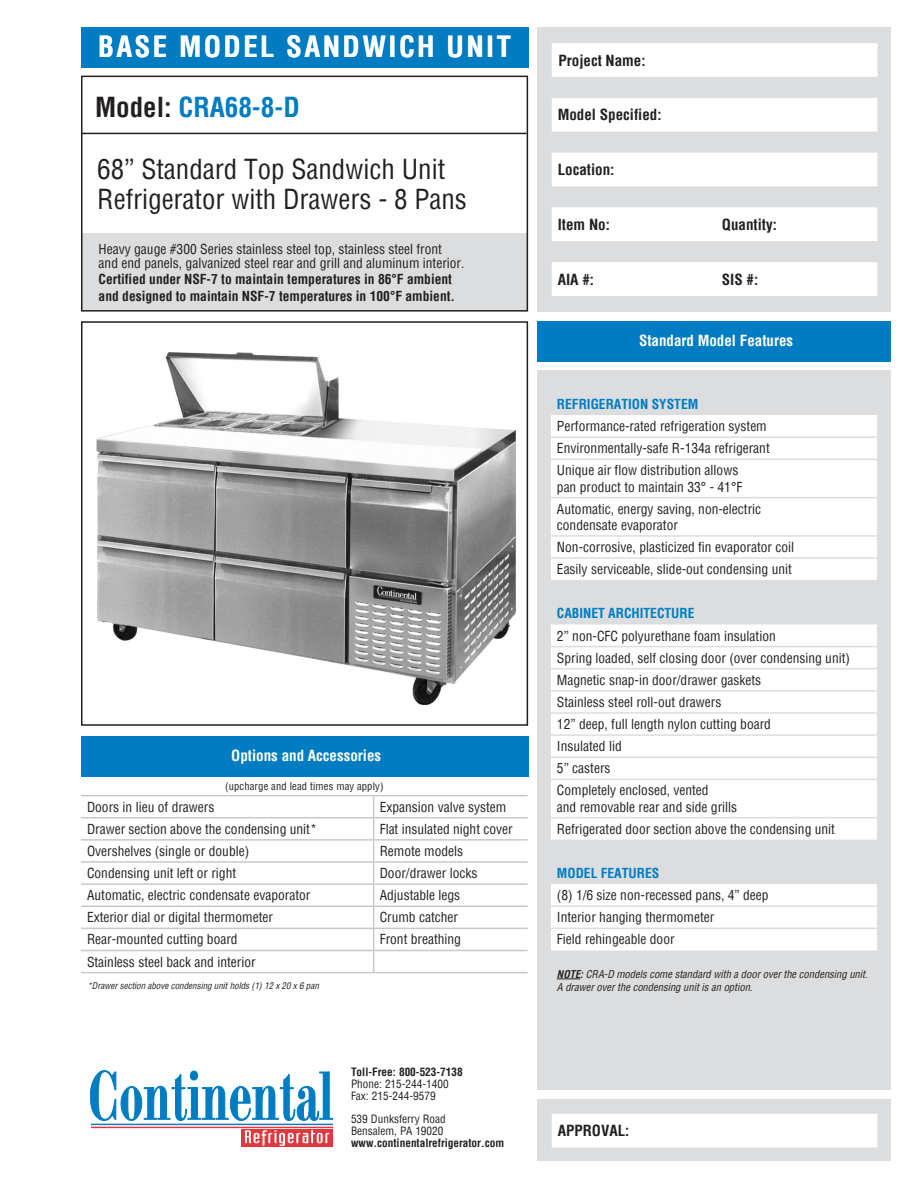
<style>
.page{position:relative;width:918px;height:1188px;background:#fff}
.page>*{position:absolute;margin:0;border:0;box-sizing:border-box;transform-origin:0 0}
.t1{font:700 condensed 28.5px "Helvetica";letter-spacing:.085em;color:#fff}
.t2{font:condensed 27px "Helvetica";color:#231f20}
.t3{font:700 condensed 27px "Helvetica";color:#007cc2}
.t4{font:700 condensed 15px "Helvetica";color:#231f20}
.t5{font:700 condensed 15px "Helvetica";color:#fff}
.t6{font:condensed 13.5px "Helvetica";color:#231f20}
.t7{font:700 condensed 13.5px "Helvetica";color:#231f20}
.t8{font:700 condensed 13.5px "Helvetica";color:#007cc2}
.t9{font:condensed 11.25px "Helvetica";color:#231f20}
.t10{font:700 condensed 11.25px "Helvetica";color:#231f20}
.t11{font:italic condensed 10.5px "Helvetica";color:#231f20}
.t12{font:condensed 10.5px "Helvetica";letter-spacing:.015em;color:#231f20}
.t13{font:italic condensed 9px "Helvetica";color:#231f20}
.s1{color:#231f20}
.s2{font-weight:700}
</style>
<div class="page">
<div style="left:538px;top:1099px;width:353px;height:62px;background:#dcdddf"></div>
<div style="left:81px;top:233px;width:446px;height:77px;background:#dcdddf"></div>
<div style="left:81px;top:321px;width:447px;height:405px;border:2px solid #231f20"></div>
<div style="left:538px;top:321px;width:353px;height:40px;background:#007cc2"></div>
<div style="left:538px;top:370px;width:353px;height:720px;background:#dcdddf"></div>
<div style="left:538px;top:27px;width:353px;height:285px;background:#dcdddf"></div>
<svg style="left:90px;top:1070px;width:243px;height:51px"></svg>
<hr style="left:91px;top:1124px;width:242px;height:1px;background:#007cc2">
<hr style="left:91px;top:1127px;width:242px;height:1px;background:#e1373d">
<div style="left:241px;top:1129px;width:92px;height:17px;background:#e1373d"></div>
<svg style="left:245px;top:1130px;width:84px;height:16px"></svg>
<svg style="left:552px;top:43px;width:326px;height:253px;fill:#fff"></svg>
<div style="left:81px;top:76px;width:447px;height:236px;border:2px solid #231f20"></div>
<div style="left:81px;top:27px;width:447px;height:40px;background:#007cc2"></div>
<div style="left:552px;top:1114px;width:326px;height:34px;background:#fff"></div>
<div style="left:81px;top:736px;width:447px;height:40px;background:#007cc2"></div>
<hr style="left:81px;top:133px;width:445px;height:1px;background:#231f20">
<img style="left:96px;top:352px;width:420px;height:353px">
<div style="left:551px;top:415px;width:326px;height:535px;background:#fff"></div>
<svg style="left:551px;top:537px;width:326px;height:368px;fill:#fff"></svg>
<svg style="left:551px;top:580px;width:326px;height:282px;fill:#fff"></svg>
<hr style="left:551px;top:459px;width:326px;height:1px;background:#dcdddf">
<hr style="left:551px;top:497px;width:326px;height:1px;background:#dcdddf">
<hr style="left:551px;top:535px;width:326px;height:2px;background:#dcdddf">
<hr style="left:551px;top:557px;width:326px;height:2px;background:#dcdddf">
<hr style="left:551px;top:646px;width:326px;height:1px;background:#dcdddf">
<hr style="left:551px;top:668px;width:326px;height:1px;background:#dcdddf">
<hr style="left:551px;top:690px;width:326px;height:2px;background:#dcdddf">
<hr style="left:551px;top:712px;width:326px;height:2px;background:#dcdddf">
<hr style="left:551px;top:734px;width:326px;height:2px;background:#dcdddf">
<hr style="left:551px;top:756px;width:326px;height:2px;background:#dcdddf">
<hr style="left:551px;top:779px;width:326px;height:1px;background:#dcdddf">
<hr style="left:551px;top:905px;width:326px;height:2px;background:#dcdddf">
<hr style="left:551px;top:436px;width:326px;height:2px;background:#dcdddf">
<hr style="left:551px;top:928px;width:326px;height:1px;background:#dcdddf">
<hr style="left:551px;top:817px;width:326px;height:1px;background:#dcdddf">
<svg style="left:557px;top:979px;width:23px;height:1px"></svg>
<hr style="left:81px;top:795px;width:293px;height:1px;background:#c7c8ca">
<hr style="left:374px;top:905px;width:154px;height:2px;background:#c7c8ca">
<hr style="left:374px;top:928px;width:154px;height:1px;background:#c7c8ca">
<hr style="left:81px;top:950px;width:293px;height:1px;background:#c7c8ca">
<hr style="left:374px;top:950px;width:154px;height:1px;background:#c7c8ca">
<hr style="left:81px;top:972px;width:293px;height:1px;background:#c7c8ca">
<hr style="left:374px;top:972px;width:154px;height:1px;background:#c7c8ca">
<hr style="left:374px;top:795px;width:154px;height:1px;background:#c7c8ca">
<hr style="left:81px;top:817px;width:293px;height:1px;background:#c7c8ca">
<hr style="left:374px;top:817px;width:154px;height:1px;background:#c7c8ca">
<hr style="left:81px;top:839px;width:293px;height:2px;background:#c7c8ca">
<hr style="left:374px;top:839px;width:154px;height:2px;background:#c7c8ca">
<hr style="left:81px;top:861px;width:293px;height:2px;background:#c7c8ca">
<hr style="left:374px;top:861px;width:154px;height:2px;background:#c7c8ca">
<hr style="left:81px;top:883px;width:293px;height:2px;background:#c7c8ca">
<hr style="left:374px;top:883px;width:154px;height:2px;background:#c7c8ca">
<svg style="left:373px;top:796px;width:1px;height:176px"></svg>
<hr style="left:81px;top:905px;width:293px;height:2px;background:#c7c8ca">
<hr style="left:81px;top:928px;width:293px;height:1px;background:#c7c8ca">
<p class="t1" style="left:98px;top:28px;width:414px">BASE MODEL SANDWICH UNIT</p>
<p class="t3" style="left:95px;top:89px;width:206px"><span class="s1">Model:</span> CRA68-8-D</p>
<p class="t2" style="left:97px;top:152px;width:349px">68” Standard Top Sandwich Unit</p>
<p class="t2" style="left:97px;top:182px;width:371px">Refrigerator with Drawers - 8 Pans</p>
<p class="t6" style="left:99px;top:240px;width:345px">Heavy gauge #300 Series stainless steel top, stainless steel front</p>
<p class="t6" style="left:99px;top:254px;width:367px">and end panels, galvanized steel rear and grill and aluminum interior.</p>
<p class="t7" style="left:99px;top:271px;width:355px">Certified under NSF-7 to maintain temperatures in 86°F ambient</p>
<p class="t7" style="left:99px;top:287px;width:358px">and designed to maintain NSF-7 temperatures in 100°F ambient.</p>
<p class="t4" style="left:559px;top:50px;width:89px">Project Name:</p>
<p class="t4" style="left:558px;top:105px;width:105px">Model Specified:</p>
<p class="t4" style="left:558px;top:160px;width:58px">Location:</p>
<p class="t4" style="left:558px;top:215px;width:54px">Item No:</p>
<p class="t4" style="left:722px;top:215px;width:57px">Quantity:</p>
<p class="t4" style="left:558px;top:269px;width:38px">AIA #:</p>
<p class="t4" style="left:722px;top:269px;width:38px">SIS #:</p>
<p class="t5" style="left:639px;top:331px;width:156px">Standard Model Features</p>
<p class="t8" style="left:557px;top:395px;width:143px">REFRIGERATION SYSTEM</p>
<p class="t6" style="left:557px;top:417px;width:211px">Performance-rated refrigeration system</p>
<p class="t6" style="left:557px;top:440px;width:214px">Environmentally-safe R-134a refrigerant</p>
<p class="t6" style="left:557px;top:462px;width:183px">Unique air flow distribution allows</p>
<p class="t6" style="left:557px;top:478px;width:187px">pan product to maintain 33° - 41°F</p>
<p class="t6" style="left:557px;top:500px;width:206px">Automatic, energy saving, non-electric</p>
<p class="t6" style="left:557px;top:516px;width:123px">condensate evaporator</p>
<p class="t6" style="left:557px;top:538px;width:239px">Non-corrosive, plasticized fin evaporator coil</p>
<p class="t6" style="left:557px;top:561px;width:237px">Easily serviceable, slide-out condensing unit</p>
<p class="t8" style="left:557px;top:605px;width:139px">CABINET ARCHITECTURE</p>
<p class="t6" style="left:557px;top:627px;width:220px">2” non-CFC polyurethane foam insulation</p>
<p class="t6" style="left:557px;top:649px;width:295px">Spring loaded, self closing door (over condensing unit)</p>
<p class="t6" style="left:557px;top:671px;width:206px">Magnetic snap-in door/drawer gaskets</p>
<p class="t6" style="left:557px;top:693px;width:166px">Stainless steel roll-out drawers</p>
<p class="t6" style="left:557px;top:715px;width:216px">12” deep, full length nylon cutting board</p>
<p class="t6" style="left:557px;top:738px;width:66px">Insulated lid</p>
<p class="t6" style="left:557px;top:760px;width:55px">5” casters</p>
<p class="t6" style="left:557px;top:782px;width:153px">Completely enclosed, vented</p>
<p class="t6" style="left:557px;top:798px;width:182px">and removable rear and side grills</p>
<p class="t6" style="left:557px;top:820px;width:280px">Refrigerated door section above the condensing unit</p>
<p class="t8" style="left:557px;top:864px;width:104px">MODEL FEATURES</p>
<p class="t6" style="left:557px;top:887px;width:213px">(8) 1/6 size non-recessed pans, 4” deep</p>
<p class="t6" style="left:557px;top:909px;width:159px">Interior hanging thermometer</p>
<p class="t6" style="left:557px;top:931px;width:119px">Field rehingeable door</p>
<p class="t11" style="left:557px;top:967px;width:312px"><span class="s2">NOTE:</span> CRA-D models come standard with a door over the condensing unit.</p>
<p class="t5" style="left:231px;top:746px;width:151px">Options and Accessories</p>
<p class="t12" style="left:225px;top:779px;width:160px">(upcharge and lead times may apply)</p>
<p class="t6" style="left:87px;top:798px;width:129px">Doors in lieu of drawers</p>
<p class="t6" style="left:380px;top:798px;width:128px">Expansion valve system</p>
<p class="t6" style="left:87px;top:820px;width:231px">Drawer section above the condensing unit*</p>
<p class="t6" style="left:380px;top:820px;width:135px">Flat insulated night cover</p>
<p class="t6" style="left:87px;top:842px;width:164px">Overshelves (single or double)</p>
<p class="t6" style="left:380px;top:842px;width:85px">Remote models</p>
<p class="t6" style="left:87px;top:864px;width:151px">Condensing unit left or right</p>
<p class="t6" style="left:380px;top:864px;width:99px">Door/drawer locks</p>
<p class="t6" style="left:87px;top:887px;width:225px">Automatic, electric condensate evaporator</p>
<p class="t6" style="left:380px;top:887px;width:82px">Adjustable legs</p>
<p class="t6" style="left:87px;top:909px;width:187px">Exterior dial or digital thermometer</p>
<p class="t6" style="left:380px;top:909px;width:80px">Crumb catcher</p>
<p class="t6" style="left:87px;top:931px;width:152px">Rear-mounted cutting board</p>
<p class="t6" style="left:380px;top:931px;width:83px">Front breathing</p>
<p class="t6" style="left:87px;top:953px;width:170px">Stainless steel back and interior</p>
<p class="t13" style="left:87px;top:980px;width:233px">*Drawer section above condensing unit holds (1) 12 x 20 x 6 pan</p>
<p class="t11" style="left:557px;top:981px;width:197px">A drawer over the condensing unit is an option.</p>
<p class="t10" style="left:351px;top:1065px;width:113px">Toll-Free: 800-523-7138</p>
<p class="t9" style="left:351px;top:1077px;width:99px">Phone: 215-244-1400</p>
<p class="t9" style="left:351px;top:1089px;width:86px">Fax: 215-244-9579</p>
<p class="t9" style="left:351px;top:1112px;width:96px">539 Dunksferry Road</p>
<p class="t9" style="left:351px;top:1124px;width:94px">Bensalem, PA 19020</p>
<p class="t10" style="left:351px;top:1135px;width:155px">www.continentalrefrigerator.com</p>
<p class="t4" style="left:558px;top:1121px;width:73px">APPROVAL:</p>
</div>
